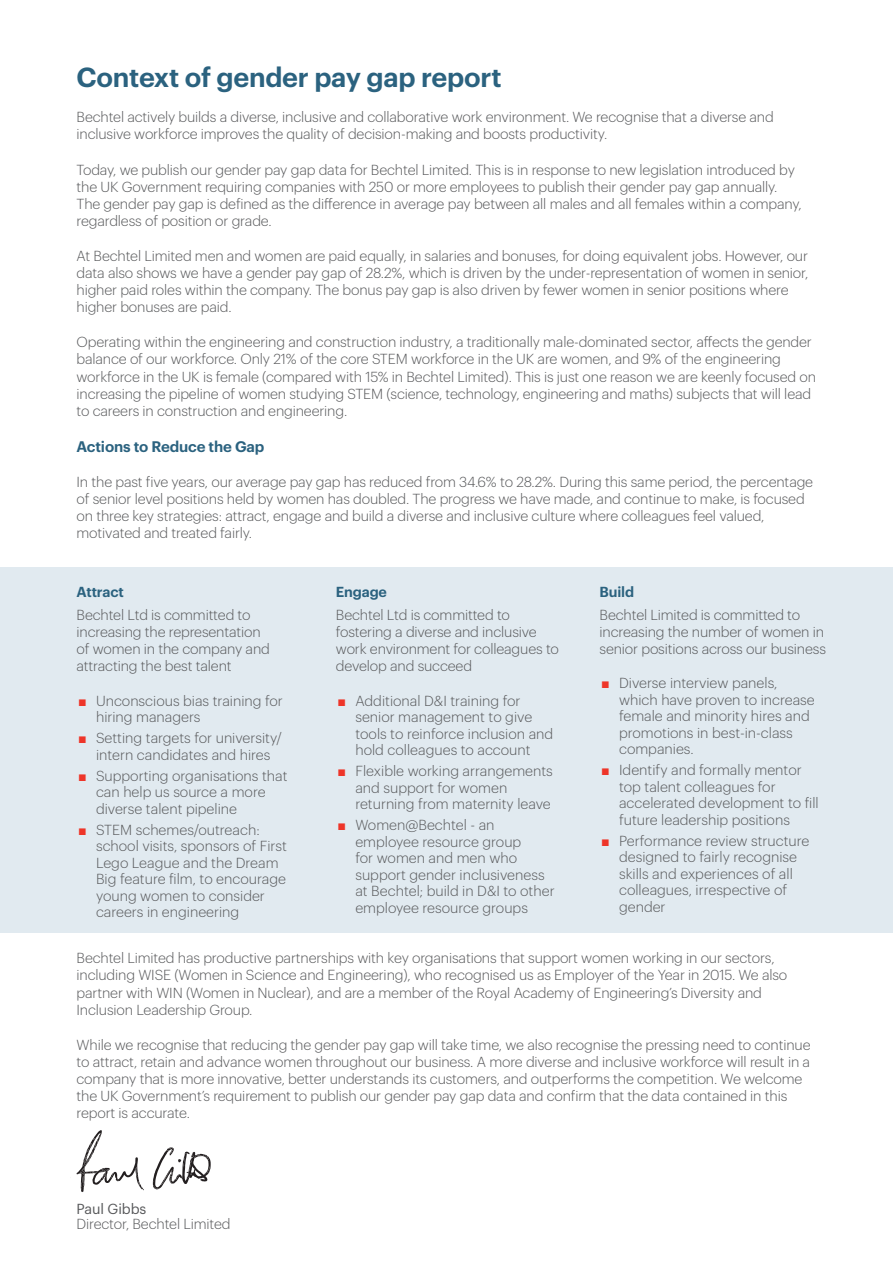
<style>
.page{position:relative;width:893px;height:1263px;background:#fff}
.page>*{position:absolute;margin:0;border:0;box-sizing:border-box;transform-origin:0 0}
.Section_Header{font:600 27px "Graphik";letter-spacing:-.01em;color:#2b627f}
.Body{font:600 15px "Graphik";letter-spacing:-.01em;color:#2b627f}
.Body-2{font:300 14.25px/16.5px "Graphik";letter-spacing:-.01em;color:#57585a}
.s1{font-weight:600;color:#2b627f}
.s2{font-family:"Arial";font-weight:400;color:#ee3529}
.s3{font-weight:400}
</style>
<div class="page">
<div style="left:0;top:567px;width:893px;height:365px;background:#e1eaf0"></div>
<svg style="left:153px;top:1147px;width:58px;height:42px"></svg>
<svg style="left:76px;top:1130px;width:68px;height:62px"></svg>
<p class="Section_Header" style="left:77px;top:57px;width:427px">Context of gender pay gap report</p>
<p class="Body-2" style="left:77px;top:108px;width:699px;line-height:17.1px">Bechtel actively builds a diverse, inclusive and collaborative work environment. We recognise that a diverse and inclusive workforce improves the quality of decision-making and boosts productivity.</p>
<p class="Body-2" style="left:77px;top:160px;width:727px;line-height:17.1px">Today, we publish our gender pay gap data for Bechtel Limited. This is in response to new legislation introduced by the UK Government requiring companies with 250 or more employees to publish their gender pay gap annually.<br>The gender pay gap is defined as the difference in average pay between all males and all females within a company, regardless of position or grade.</p>
<p class="Body-2" style="left:77px;top:246px;width:733px;line-height:17.1px">At Bechtel Limited men and women are paid equally, in salaries and bonuses, for doing equivalent jobs. However, our data also shows we have a gender pay gap of 28.2%, which is driven by the under-representation of women in senior, higher paid roles within the company. The bonus pay gap is also driven by fewer women in senior positions where higher bonuses are paid.</p>
<p class="Body-2" style="left:77px;top:333px;width:741px;line-height:17.1px">Operating within the engineering and construction industry, a traditionally male-dominated sector, affects the gender balance of our workforce. Only 21% of the core STEM workforce in the UK are women, and 9% of the engineering workforce in the UK is female (compared with 15% in Bechtel Limited). This is just one reason we are keenly focused on increasing the pipeline of women studying STEM (science, technology, engineering and maths) subjects that will lead to careers in construction and engineering.</p>
<p class="Body" style="left:77px;top:435px;width:189px">Actions to Reduce the Gap</p>
<p class="Body-2" style="left:77px;top:472px;width:738px;line-height:17.1px">In the past five years, our average pay gap has reduced from 34.6% to 28.2%. During this same period, the percentage of senior level positions held by women has doubled. The progress we have made, and continue to make, is focused on three key strategies: attract, engage and build a diverse and inclusive culture where colleagues feel valued, motivated and treated fairly.</p>
<p class="Body-2" style="left:600px;top:580px;width:202px;line-height:22.5px"><span class="s1">Build<br></span>Bechtel Limited is committed to</p>
<p class="Body-2" style="left:600px;top:622px;width:228px;line-height:17.1px">increasing the number of women in senior positions across our business</p>
<p class="Body-2" style="left:619px;top:674px;width:197px;text-indent:-18px"><span class="s2">■</span> Diverse interview panels, which have proven to increase female and minority hires and promotions in best-in-class companies.</p>
<p class="Body-2" style="left:619px;top:761px;width:201px;text-indent:-18px"><span class="s2">■</span> Identify and formally mentor top talent colleagues for accelerated development to fill future leadership positions</p>
<p class="Body-2" style="left:619px;top:831px;width:192px;text-indent:-18px"><span class="s2">■</span> Performance review structure designed to fairly recognise skills and experiences of all colleagues, irrespective of gender</p>
<p class="Body-2" style="left:77px;top:948px;width:712px;line-height:17.1px">Bechtel Limited has productive partnerships with key organisations that support women working in our sectors, including WISE (Women in Science and Engineering), who recognised us as Employer of the Year in 2015. We also partner with WIN (Women in Nuclear), and are a member of the Royal Academy of Engineering’s Diversity and Inclusion Leadership Group.</p>
<p class="Body-2" style="left:77px;top:1035px;width:735px;line-height:17.1px">While we recognise that reducing the gender pay gap will take time, we also recognise the pressing need to continue to attract, retain and advance women throughout our business. A more diverse and inclusive workforce will result in a company that is more innovative, better understands its customers, and outperforms the competition. We welcome the UK Government’s requirement to publish our gender pay gap data and confirm that the data contained in this report is accurate.</p>
<p class="Body-2" style="left:77px;top:580px;width:176px;line-height:22.5px"><span class="s1">Attract<br></span>Bechtel Ltd is committed to</p>
<p class="Body-2" style="left:77px;top:622px;width:195px;line-height:17.1px">increasing the representation of women in the company and attracting the best talent</p>
<p class="Body-2" style="left:96px;top:691px;width:188px;text-indent:-18px"><span class="s2">■</span> Unconscious bias training for hiring managers</p>
<p class="Body-2" style="left:78px;top:728px;width:205px;text-align:center"><span class="s2">■</span> Setting targets for university/ intern candidates and hires</p>
<p class="Body-2" style="left:96px;top:766px;width:193px;text-indent:-18px"><span class="s2">■</span> Supporting organisations that can help us source a more diverse talent pipeline</p>
<p class="Body-2" style="left:96px;top:820px;width:192px;text-indent:-18px"><span class="s2">■</span> STEM schemes/outreach: school visits, sponsors of First<br>Lego League and the Dream<br>Big feature film, to encourage young women to consider careers in engineering</p>
<p class="Body-2" style="left:336px;top:580px;width:176px;line-height:22.5px"><span class="s1">Engage<br></span>Bechtel Ltd is committed to</p>
<p class="Body-2" style="left:336px;top:622px;width:225px;line-height:17.1px">fostering a diverse and inclusive work environment for colleagues to develop and succeed</p>
<p class="Body-2" style="left:355px;top:691px;width:199px;text-indent:-18px"><span class="s2">■</span> Additional D&amp;I training for senior management to give tools to reinforce inclusion and hold colleagues to account</p>
<p class="Body-2" style="left:355px;top:761px;width:199px;text-indent:-18px"><span class="s2">■</span> Flexible working arrangements and support for women returning from maternity leave</p>
<p class="Body-2" style="left:355px;top:815px;width:201px;text-indent:-18px"><span class="s2">■</span> Women@Bechtel - an employee resource group<br>for women and men who support gender inclusiveness at Bechtel; build in D&amp;I to other employee resource groups</p>
<p class="Body-2" style="left:77px;top:1200px;width:156px;line-height:15px"><span class="s3">Paul Gibbs<br></span>Director, Bechtel Limited</p>
</div>
